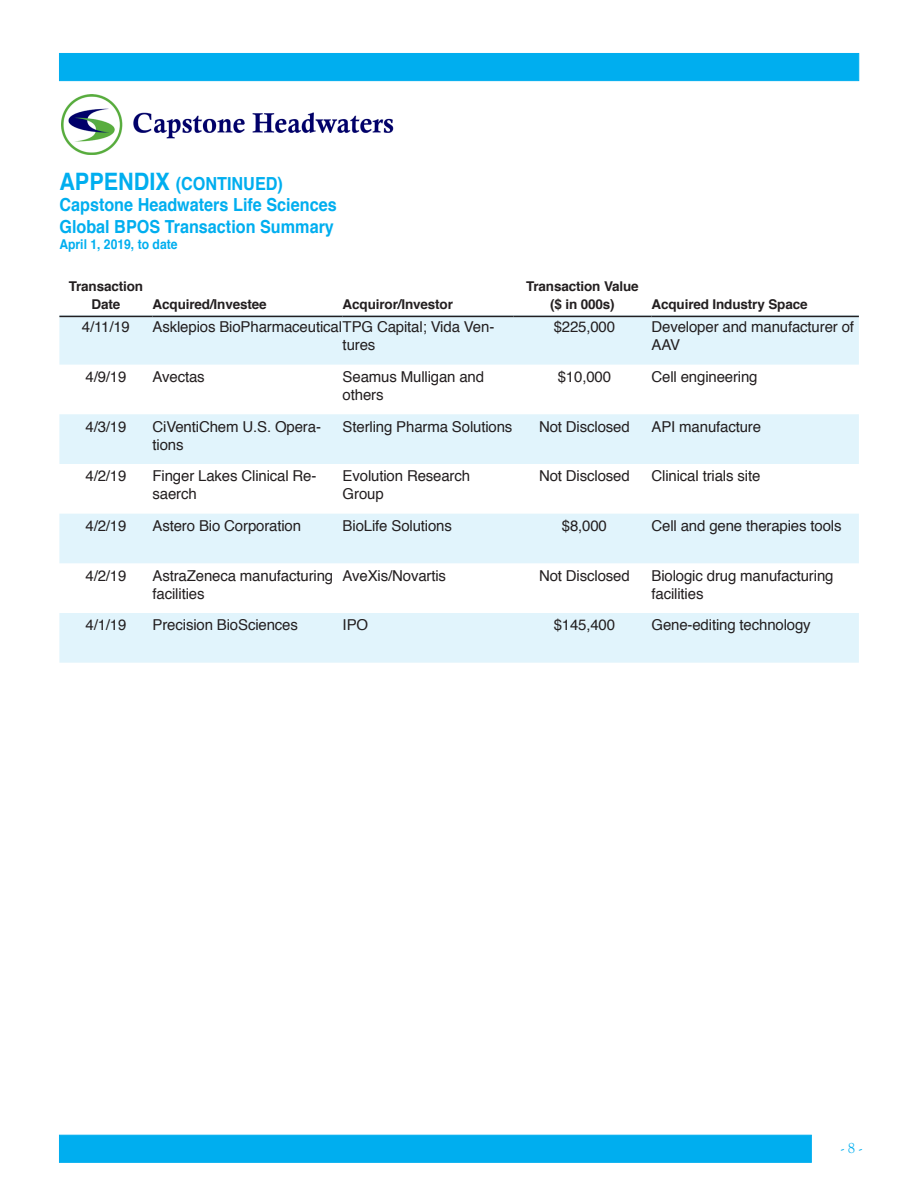
<style>
.page{position:relative;width:918px;height:1188px;background:#fff}
.page>*{position:absolute;margin:0;border:0;box-sizing:border-box;transform-origin:0 0}
.t1{font:700 18px "Helvetica";color:#00aeef;scale:.9 1}
.BPOS_Body_Text{font:15px/18px "Helvetica";letter-spacing:-.01em;color:#231f20}
.t2{font:15px "Goudy Old Sty";color:#00aeef}
.BPOS_Body_Text-2{font:700 13.5px/18px "Helvetica";letter-spacing:-.01em;color:#231f20;text-align:center}
.t3{font:700 13.5px "Helvetica";color:#00aeef;scale:.9 1}
.s1{font-size:24px}
</style>
<div class="page">
<div style="left:59px;top:1135px;width:753px;height:28px;background:#00aeef;border:1px solid #00aeef"></div>
<div style="left:59px;top:53px;width:800px;height:28px;background:#00aeef;border:1px solid #00aeef"></div>
<img style="left:62px;top:94px;width:332px;height:60px">
<svg style="left:59px;top:315px;width:800px;height:348px;fill:#e1f4fc"></svg>
<hr style="left:59px;top:316px;width:94px;height:1px;background:#231f20">
<hr style="left:153px;top:316px;width:190px;height:1px;background:#231f20">
<hr style="left:343px;top:316px;width:170px;height:1px;background:#231f20">
<hr style="left:513px;top:316px;width:139px;height:1px;background:#231f20">
<hr style="left:652px;top:316px;width:207px;height:1px;background:#231f20">
<p class="t1" style="left:59px;top:169px;width:250px"><span class="s1">APPENDIX</span> (CONTINUED)</p>
<p class="t1" style="left:59px;top:190px;width:310px">Capstone Headwaters Life Sciences</p>
<p class="t1" style="left:59px;top:212px;width:307px">Global BPOS Transaction Summary</p>
<p class="t3" style="left:59px;top:233px;width:133px">April 1, 2019, to date</p>
<p class="BPOS_Body_Text-2" style="left:69px;top:277px;width:76px">Transaction<br>Date</p>
<p class="BPOS_Body_Text-2" style="left:153px;top:295px;width:116px">Acquired/Investee</p>
<p class="BPOS_Body_Text-2" style="left:343px;top:295px;width:112px">Acquiror/Investor</p>
<p class="BPOS_Body_Text" style="left:82px;top:318px;width:50px">4/11/19</p>
<p class="BPOS_Body_Text" style="left:153px;top:318px;width:343px">Asklepios BioPharmaceuticalTPG Capital; Vida Ven-</p>
<p class="BPOS_Body_Text" style="left:343px;top:336px;width:34px">tures</p>
<p class="BPOS_Body_Text-2" style="left:526px;top:277px;width:114px">Transaction Value ($ in 000s)</p>
<p class="BPOS_Body_Text-2" style="left:652px;top:295px;width:158px">Acquired Industry Space</p>
<p class="BPOS_Body_Text" style="left:554px;top:318px;width:63px">$225,000</p>
<p class="BPOS_Body_Text" style="left:652px;top:318px;width:204px">Developer and manufacturer of<br>AAV</p>
<p class="BPOS_Body_Text" style="left:86px;top:368px;width:42px">4/9/19</p>
<p class="BPOS_Body_Text" style="left:153px;top:368px;width:54px">Avectas</p>
<p class="BPOS_Body_Text" style="left:343px;top:368px;width:143px">Seamus Mulligan and others</p>
<p class="BPOS_Body_Text" style="left:558px;top:368px;width:55px">$10,000</p>
<p class="BPOS_Body_Text" style="left:652px;top:368px;width:108px">Cell engineering</p>
<p class="BPOS_Body_Text" style="left:86px;top:418px;width:42px">4/3/19</p>
<p class="BPOS_Body_Text" style="left:153px;top:418px;width:170px">CiVentiChem U.S. Opera&shy;tions</p>
<p class="BPOS_Body_Text" style="left:343px;top:418px;width:171px">Sterling Pharma Solutions</p>
<p class="BPOS_Body_Text" style="left:539px;top:418px;width:92px">Not Disclosed</p>
<p class="BPOS_Body_Text" style="left:652px;top:418px;width:111px">API manufacture</p>
<p class="BPOS_Body_Text" style="left:86px;top:467px;width:42px">4/2/19</p>
<p class="BPOS_Body_Text" style="left:153px;top:467px;width:165px">Finger Lakes Clinical Re&shy;saerch</p>
<p class="BPOS_Body_Text" style="left:343px;top:467px;width:129px">Evolution Research<br>Group</p>
<p class="BPOS_Body_Text" style="left:539px;top:467px;width:92px">Not Disclosed</p>
<p class="BPOS_Body_Text" style="left:652px;top:467px;width:110px">Clinical trials site</p>
<p class="BPOS_Body_Text" style="left:86px;top:517px;width:42px">4/2/19</p>
<p class="BPOS_Body_Text" style="left:153px;top:517px;width:150px">Astero Bio Corporation</p>
<p class="BPOS_Body_Text" style="left:343px;top:517px;width:111px">BioLife Solutions</p>
<p class="BPOS_Body_Text" style="left:562px;top:517px;width:47px">$8,000</p>
<p class="BPOS_Body_Text" style="left:652px;top:517px;width:192px">Cell and gene therapies tools</p>
<p class="BPOS_Body_Text" style="left:86px;top:567px;width:42px">4/2/19</p>
<p class="BPOS_Body_Text" style="left:153px;top:567px;width:182px">AstraZeneca manufacturing facilities</p>
<p class="BPOS_Body_Text" style="left:343px;top:567px;width:105px">AveXis/Novartis</p>
<p class="BPOS_Body_Text" style="left:539px;top:567px;width:92px">Not Disclosed</p>
<p class="BPOS_Body_Text" style="left:652px;top:567px;width:184px">Biologic drug manufacturing facilities</p>
<p class="BPOS_Body_Text" style="left:86px;top:616px;width:42px">4/1/19</p>
<p class="BPOS_Body_Text" style="left:153px;top:616px;width:147px">Precision BioSciences</p>
<p class="BPOS_Body_Text" style="left:343px;top:616px;width:27px">IPO</p>
<p class="BPOS_Body_Text" style="left:554px;top:616px;width:63px">$145,400</p>
<p class="BPOS_Body_Text" style="left:652px;top:616px;width:161px">Gene-editing technology</p>
<p class="t2" style="left:841px;top:1140px;width:22px">- 8 -</p>
</div>
